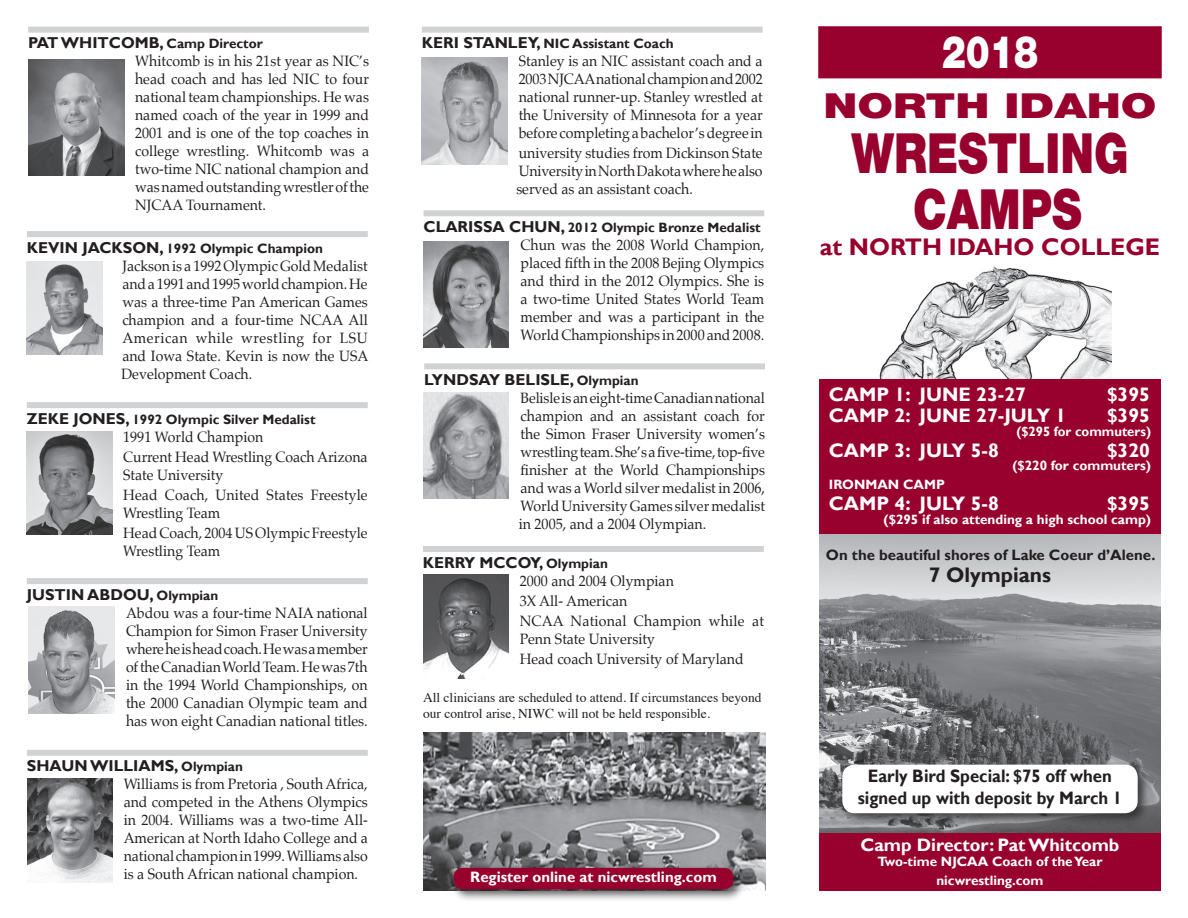
<style>
.page{position:relative;width:1188px;height:918px;background:#fff}
.page>*{position:absolute;margin:0;border:0;box-sizing:border-box;transform-origin:0 0}
.t1{font:900 55.5px "Helvetica Neue LT";color:#98012d;scale:.8 1}
.t2{font:900 45px "Helvetica Neue LT";color:#fff;scale:.8 1}
.t3{font:900 34.5px "Helvetica Neue LT";color:#98012d;scale:1.3 1}
.t4{font:700 24px "Gill Sans";color:#98012d}
.t5{font:700 21px "Gill Sans";color:#231f20}
.cover_camp_dates{font:700 19.5px "Gill Sans";color:#fff}
.t6{font:700 18px/21.6px "Gill Sans";color:#231f20;text-align:center;scale:.93 1}
.t7{font:700 18px "Gill Sans";color:#fff}
.headers-left{font:700 15.75px "Gill Sans";color:#231f20}
.coaches{font:15px/18px "Palatino";color:#231f20;text-align:justify;scale:.94 1}
.t8{font:700 15px "Gill Sans";color:#231f20}
.t9{font:700 15px "Gill Sans";color:#fff}
.headers-left-2{font:700 13.5px "Gill Sans";color:#231f20}
.cover_camp{font:700 13.5px "Gill Sans";color:#fff}
.t10{font:13.5px/16.2px "Times";color:#231f20}
.s1{font-size:13.5px}
.s2{font-size:15.75px}
</style>
<div class="page">
<img style="left:879px;top:266px;width:233px;height:113px">
<img style="left:819px;top:533px;width:342px;height:301px">
<div style="left:819px;top:834px;width:342px;height:57px;background:#98012d"></div>
<div style="left:818px;top:26px;width:344px;height:52px;background:#98012d;border:2px solid #98012d"></div>
<div style="left:819px;top:379px;width:342px;height:154px;background:#98012d"></div>
<div style="left:422px;top:27px;width:341px;height:6px;background:#d1d2d4"></div>
<img style="left:422px;top:58px;width:86px;height:106px">
<div style="left:28px;top:27px;width:341px;height:6px;background:#d1d2d4"></div>
<img style="left:28px;top:59px;width:96px;height:116px">
<div style="left:27px;top:750px;width:341px;height:6px;background:#d1d2d4"></div>
<img style="left:27px;top:779px;width:86px;height:103px">
<div style="left:423px;top:546px;width:341px;height:6px;background:#d1d2d4"></div>
<img style="left:423px;top:575px;width:86px;height:104px">
<div style="left:27px;top:402px;width:341px;height:6px;background:#d1d2d4"></div>
<img style="left:27px;top:432px;width:85px;height:103px">
<div style="left:424px;top:210px;width:340px;height:6px;background:#d1d2d4"></div>
<img style="left:423px;top:241px;width:86px;height:106px">
<div style="left:424px;top:363px;width:341px;height:6px;background:#d1d2d4"></div>
<img style="left:423px;top:392px;width:86px;height:106px">
<div style="left:27px;top:578px;width:341px;height:6px;background:#d1d2d4"></div>
<img style="left:28px;top:607px;width:86px;height:106px">
<img style="left:423px;top:732px;width:342px;height:159px">
<div style="left:839px;top:761px;width:312px;height:66px;background:#231f20;opacity:.75"></div>
<div style="left:842px;top:765px;width:296px;height:48px;background:#fff;border-radius:12px"></div>
<div style="left:450px;top:864px;width:296px;height:38px;background:#231f20;opacity:.75"></div>
<div style="left:454px;top:868px;width:279px;height:21px;background:#98012d;border-radius:9px"></div>
<div style="left:27px;top:231px;width:341px;height:6px;background:#d1d2d4"></div>
<img style="left:27px;top:261px;width:75px;height:93px">
<p class="headers-left" style="left:28px;top:33px;width:236px">PAT WHITCOMB, <span class="s1">Camp Director</span></p>
<p class="coaches" style="left:135px;top:52px;width:250px">Whitcomb is in his 21st year as NIC’s head coach and has led NIC to four national team championships. He was named coach of the year in 1999 and 2001 and is one of the top coaches in college wrestling. Whitcomb was a two-time NIC national champion and was named outstanding wrestler of the NJCAA Tournament.</p>
<p class="headers-left-2" style="left:27px;top:240px;width:298px"><span class="s2">KEVIN JACKSON,</span> 1992 Olympic Champion</p>
<p class="coaches" style="left:121px;top:257px;width:264px">Jackson is a 1992 Olympic Gold Medalist and a 1991 and 1995 world champion. He was a three-time Pan American Games champion and a four-time NCAA All American while wrestling for LSU and Iowa State. Kevin is now the USA Development Coach.</p>
<p class="headers-left-2" style="left:27px;top:411px;width:290px"><span class="s2">ZEKE JONES,</span> 1992 Olympic Silver Medalist</p>
<p class="coaches" style="left:123px;top:428px;width:151px">1991 World Champion</p>
<p class="coaches" style="left:123px;top:448px;width:262px">Current Head Wrestling Coach Arizona<br>State University</p>
<p class="coaches" style="left:123px;top:486px;width:262px">Head Coach, United States Freestyle<br>Wrestling Team</p>
<p class="coaches" style="left:123px;top:524px;width:262px">Head Coach, 2004 US Olympic Freestyle<br>Wrestling Team</p>
<p class="headers-left" style="left:27px;top:585px;width:193px">JUSTIN ABDOU, <span class="s1">Olympian</span></p>
<p class="coaches" style="left:126px;top:604px;width:259px">Abdou was a four-time NAIA national Champion for Simon Fraser University where he is head coach. He was a member of the Canadian World Team. He was 7th in the 1994 World Championships, on the 2000 Canadian Olympic team and has won eight Canadian national titles.</p>
<p class="headers-left" style="left:27px;top:757px;width:218px">SHAUN WILLIAMS, <span class="s1">Olympian</span></p>
<p class="coaches" style="left:124px;top:775px;width:261px">Williams is from Pretoria , South Africa, and competed in the Athens Olympics in 2004. Williams was a two-time All-American at North Idaho College and a national champion in 1999. Williams also is a South African national champion.</p>
<p class="headers-left-2" style="left:422px;top:36px;width:253px"><span class="s2">KERI STANLEY,</span> NIC Assistant Coach</p>
<p class="coaches" style="left:519px;top:52px;width:261px">Stanley is an NIC assistant coach and a 2003 NJCAA national champion and 2002 national runner-up. Stanley wrestled at the University of Minnesota for a year before completing a bachelor’s degree in</p>
<p class="coaches" style="left:516px;top:144px;width:264px">university studies from Dickinson State University in North Dakota where he also served as an assistant coach.</p>
<p class="headers-left-2" style="left:424px;top:219px;width:339px"><span class="s2">CLARISSA CHUN,</span> 2012 Olympic Bronze Medalist</p>
<p class="coaches" style="left:521px;top:236px;width:261px">Chun was the 2008 World Champion, placed fifth in the 2008 Bejing Olympics and third in the 2012 Olympics. She is a two-time United States World Team member and was a participant in the World Championships in 2000 and 2008.</p>
<p class="headers-left" style="left:424px;top:370px;width:216px">LYNDSAY BELISLE, <span class="s1">Olympian</span></p>
<p class="coaches" style="left:519px;top:389px;width:264px">Belisle is an eight-time Canadian national champion and an assistant coach for the Simon Fraser University women’s wrestling team. She’s a five-time, top-five finisher at the World Championships and was a World silver medalist in 2006, World University Games silver medalist in 2005, and a 2004 Olympian.</p>
<p class="headers-left" style="left:423px;top:553px;width:186px">KERRY MCCOY, <span class="s1">Olympian</span></p>
<p class="coaches" style="left:520px;top:571px;width:165px">2000 and 2004 Olympian</p>
<p class="coaches" style="left:520px;top:592px;width:116px">3X All- American</p>
<p class="coaches" style="left:520px;top:612px;width:261px">NCAA National Champion while at<br>Penn State University</p>
<p class="coaches" style="left:520px;top:650px;width:240px">Head coach University of Maryland</p>
<p class="t10" style="left:423px;top:688px;width:340px">All clinicians are scheduled to attend. If circumstances beyond our control arise, NIWC will not be held responsible.</p>
<p class="t9" style="left:470px;top:868px;width:248px">Register online at nicwrestling.com</p>
<p class="t2" style="left:942px;top:25px;width:122px">2018</p>
<p class="t3" style="left:823px;top:85px;width:258px">NORTH IDAHO</p>
<p class="t1" style="left:851px;top:120px;width:348px">WRESTLING</p>
<p class="t1" style="left:913px;top:176px;width:212px">CAMPS</p>
<p class="t4" style="left:820px;top:232px;width:342px">at NORTH IDAHO COLLEGE</p>
<p class="cover_camp_dates" style="left:829px;top:383px;width:199px">CAMP 1: JUNE 23-27</p>
<p class="cover_camp_dates" style="left:1107px;top:383px;width:44px">$395</p>
<p class="cover_camp_dates" style="left:829px;top:404px;width:239px">CAMP 2: JUNE 27-JULY 1</p>
<p class="cover_camp_dates" style="left:1107px;top:404px;width:44px">$395</p>
<p class="cover_camp" style="left:1017px;top:423px;width:136px">($295 for commuters)</p>
<p class="cover_camp_dates" style="left:829px;top:438px;width:171px">CAMP 3: JULY 5-8</p>
<p class="cover_camp_dates" style="left:1107px;top:438px;width:44px">$320</p>
<p class="cover_camp" style="left:1012px;top:458px;width:140px">($220 for commuters)</p>
<p class="cover_camp" style="left:829px;top:476px;width:118px">IRONMAN CAMP</p>
<p class="cover_camp_dates" style="left:829px;top:492px;width:171px">CAMP 4: JULY 5-8</p>
<p class="cover_camp_dates" style="left:1107px;top:492px;width:44px">$395</p>
<p class="cover_camp" style="left:884px;top:511px;width:269px">($295 if also attending a high school camp)</p>
<p class="t8" style="left:826px;top:546px;width:331px">On the beautiful shores of Lake Coeur d’Alene.</p>
<p class="t5" style="left:929px;top:562px;width:124px">7 Olympians</p>
<p class="t6" style="left:858px;top:766px;width:286px">Early Bird Special: $75 off when signed up with deposit by March 1</p>
<p class="t7" style="left:861px;top:834px;width:260px">Camp Director: Pat Whitcomb</p>
<p class="cover_camp" style="left:877px;top:853px;width:227px">Two-time NJCAA Coach of the Year</p>
<p class="cover_camp" style="left:936px;top:873px;width:109px">nicwrestling.com</p>
</div>
